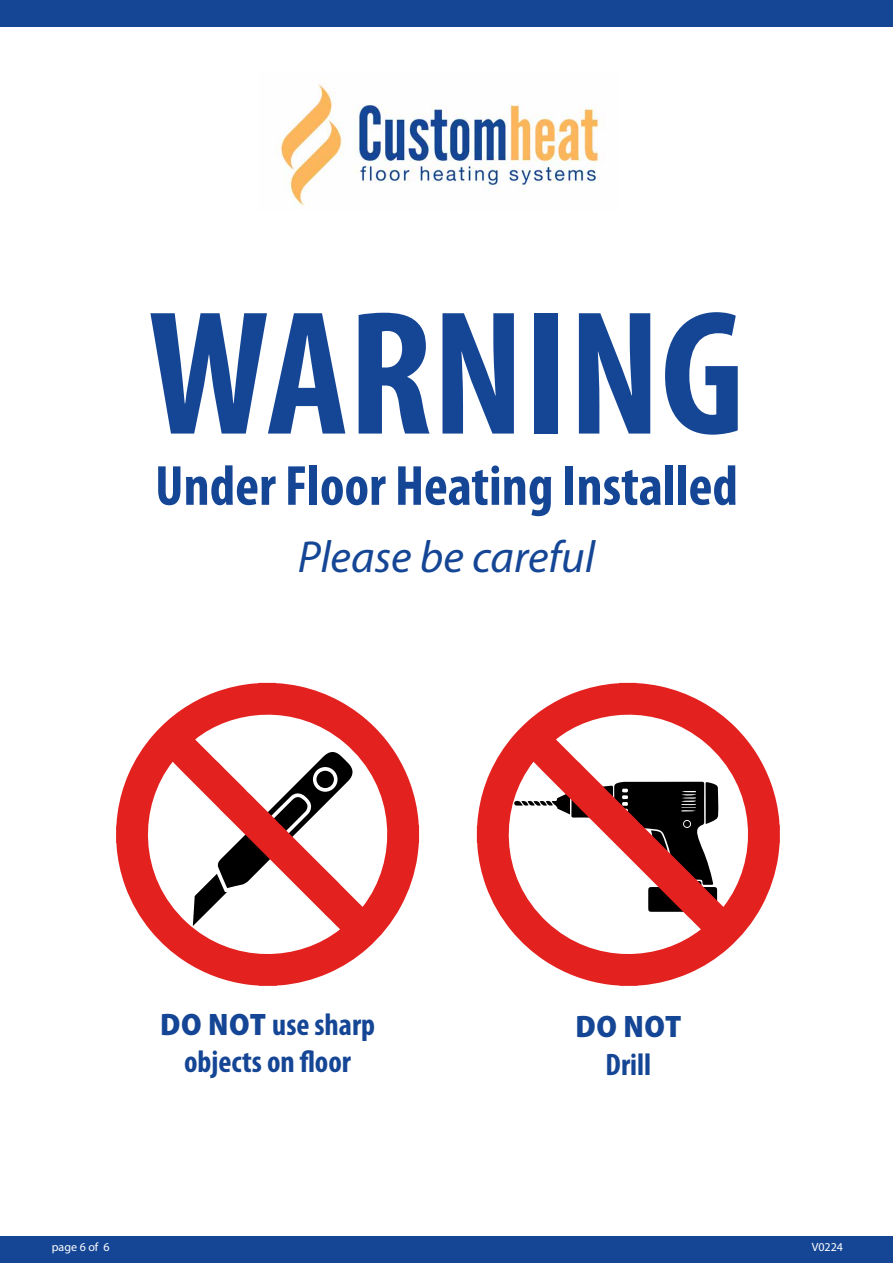
<style>
.page{position:relative;width:893px;height:1263px;background:#fff}
.page>*{position:absolute;margin:0;border:0;box-sizing:border-box;transform-origin:0 0}
.t1{font:700 condensed 178.5px "Myriad Pro";color:#154695}
.t2{font:700 condensed 57px "Myriad Pro";color:#154695}
.t3{font:italic 45px "Myriad Pro";color:#154695}
.t4{font:700 condensed 31.2px/37.3px "Myriad Pro";color:#154695;text-align:center}
.t5{font:900 semi-condensed 31.2px "Myriad Pro";color:#154695}
.t6{font:12px "Myriad Pro";color:#fff}
.s1{font-weight:900;font-stretch:semi-condensed}
</style>
<div class="page">
<div style="left:0;top:1236px;width:893px;height:27px;background:#154695"></div>
<div style="left:0;top:0;width:893px;height:27px;background:#154695"></div>
<img style="left:276px;top:79px;width:328px;height:128px">
<svg style="left:116px;top:683px;width:303px;height:303px"></svg>
<svg style="left:477px;top:683px;width:303px;height:303px"></svg>
<h1 class="t1" style="left:148px;top:263px;width:598px">WARNING</h1>
<h2 class="t2" style="left:155px;top:450px;width:584px">Under Floor Heating Installed</h2>
<h3 class="t3" style="left:298px;top:529px;width:299px">Please be careful</h3>
<p class="t4" style="left:160px;top:1005px;width:216px"><span class="s1">DO NOT</span> use sharp objects on floor</p>
<p class="t5" style="left:575px;top:1006px;width:107px">DO NOT</p>
<p class="t4" style="left:605px;top:1045px;width:47px">Drill</p>
<p class="t6" style="left:52px;top:1240px;width:59px">page 6 of 6</p>
<p class="t6" style="left:812px;top:1240px;width:33px">V0224</p>
</div>
